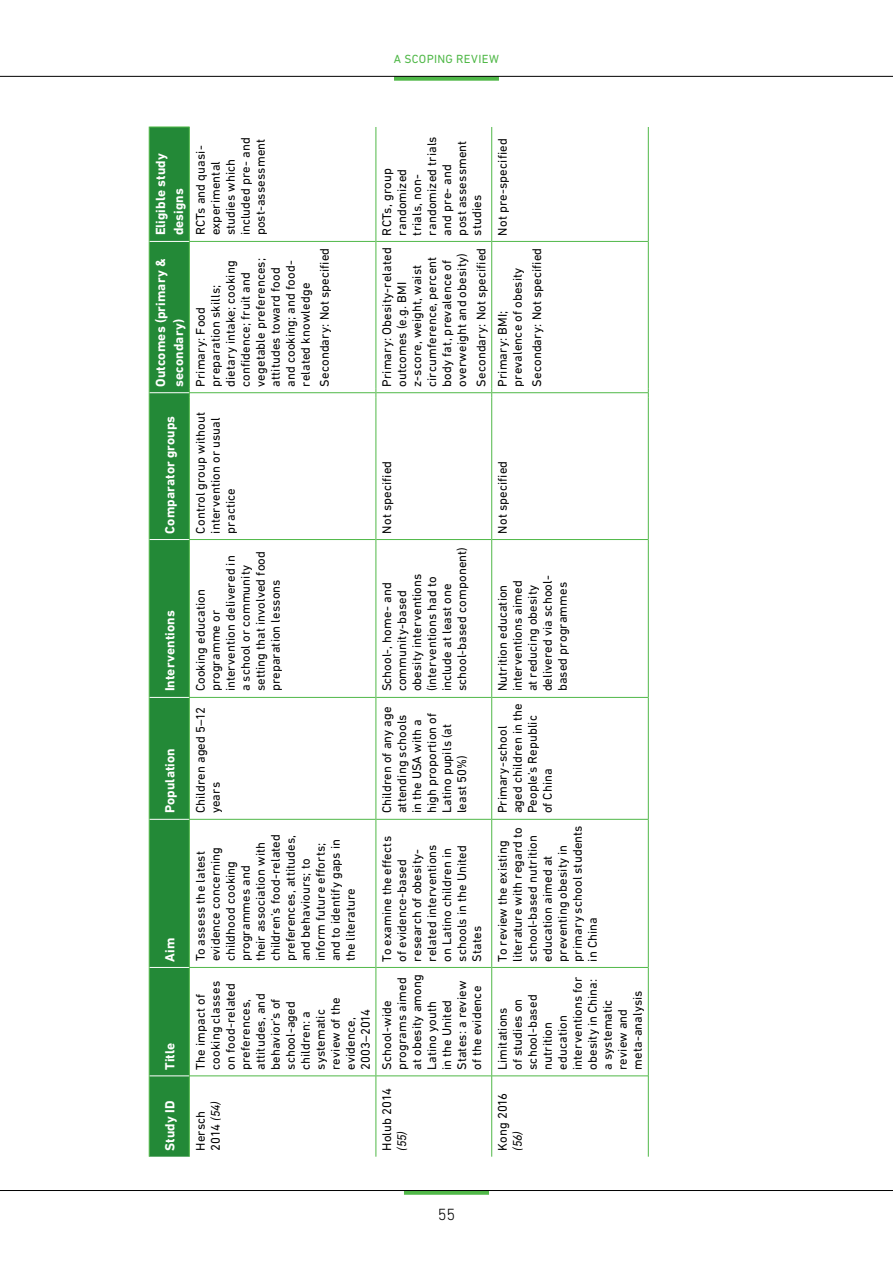
<style>
.page{position:relative;width:893px;height:1263px;background:#fff}
.page>*{position:absolute;margin:0;border:0;box-sizing:border-box;transform-origin:0 0}
.t1{font:300 16.5px "DIN Next LT Pro";color:#000}
.t2{font:700 13.5px/18px "DIN Next LT Pro";letter-spacing:.005em;color:#fff}
.t3{font:12.75px/15px "DIN Next LT Pro";letter-spacing:.01em;color:#000}
.t4{font:italic 12.75px "DIN Next LT Pro";color:#000}
.t5{font:12px "DIN Next LT Pro";letter-spacing:.025em;color:#50b848}
.s1{font-style:italic}
</style>
<div class="page">
<div style="left:404px;top:1190px;width:85px;height:5px;background:#50b848"></div>
<div style="left:394px;top:76px;width:105px;height:5px;background:#50b848"></div>
<hr style="left:0;top:76px;width:893px;height:1px;background:#000">
<hr style="left:0;top:1190px;width:893px;height:1px;background:#000">
<hr style="left:190px;top:1075px;width:186px;height:1px;background:#50b848">
<hr style="left:190px;top:967px;width:186px;height:1px;background:#50b848">
<hr style="left:190px;top:819px;width:186px;height:1px;background:#50b848">
<hr style="left:190px;top:697px;width:186px;height:1px;background:#50b848">
<hr style="left:190px;top:539px;width:186px;height:1px;background:#50b848">
<svg style="left:149px;top:127px;width:41px;height:1030px;background:#268c39"></svg>
<hr style="left:190px;top:392px;width:186px;height:1px;background:#50b848">
<hr style="left:189px;top:241px;width:1px;height:147px;background:#50b848">
<hr style="left:189px;top:127px;width:1px;height:114px;background:#50b848">
<hr style="left:190px;top:241px;width:186px;height:1px;background:#50b848">
<hr style="left:376px;top:1076px;width:1px;height:81px;background:#50b848">
<hr style="left:376px;top:967px;width:1px;height:109px;background:#50b848">
<hr style="left:376px;top:1075px;width:115px;height:1px;background:#50b848">
<hr style="left:376px;top:819px;width:1px;height:148px;background:#50b848">
<hr style="left:376px;top:967px;width:115px;height:1px;background:#50b848">
<hr style="left:376px;top:697px;width:1px;height:122px;background:#50b848">
<hr style="left:376px;top:819px;width:115px;height:1px;background:#50b848">
<hr style="left:376px;top:544px;width:1px;height:153px;background:#50b848">
<hr style="left:376px;top:697px;width:115px;height:1px;background:#50b848">
<hr style="left:376px;top:397px;width:1px;height:142px;background:#50b848">
<hr style="left:376px;top:539px;width:115px;height:1px;background:#50b848">
<hr style="left:376px;top:392px;width:115px;height:1px;background:#50b848">
<hr style="left:376px;top:241px;width:1px;height:147px;background:#50b848">
<hr style="left:376px;top:127px;width:1px;height:114px;background:#50b848">
<hr style="left:376px;top:241px;width:115px;height:1px;background:#50b848">
<hr style="left:491px;top:1076px;width:1px;height:81px;background:#50b848">
<hr style="left:491px;top:967px;width:1px;height:109px;background:#50b848">
<hr style="left:492px;top:1075px;width:156px;height:1px;background:#50b848">
<hr style="left:491px;top:819px;width:1px;height:148px;background:#50b848">
<hr style="left:492px;top:967px;width:156px;height:1px;background:#50b848">
<hr style="left:491px;top:697px;width:1px;height:122px;background:#50b848">
<hr style="left:492px;top:819px;width:156px;height:1px;background:#50b848">
<hr style="left:491px;top:544px;width:1px;height:153px;background:#50b848">
<hr style="left:492px;top:697px;width:156px;height:1px;background:#50b848">
<hr style="left:491px;top:397px;width:1px;height:142px;background:#50b848">
<hr style="left:492px;top:539px;width:156px;height:1px;background:#50b848">
<hr style="left:492px;top:392px;width:156px;height:1px;background:#50b848">
<hr style="left:491px;top:241px;width:1px;height:147px;background:#50b848">
<hr style="left:491px;top:127px;width:1px;height:114px;background:#50b848">
<hr style="left:492px;top:241px;width:156px;height:1px;background:#50b848">
<hr style="left:648px;top:1076px;width:1px;height:81px;background:#50b848">
<hr style="left:648px;top:967px;width:1px;height:109px;background:#50b848">
<hr style="left:648px;top:819px;width:1px;height:148px;background:#50b848">
<hr style="left:648px;top:697px;width:1px;height:122px;background:#50b848">
<hr style="left:648px;top:544px;width:1px;height:153px;background:#50b848">
<hr style="left:648px;top:397px;width:1px;height:142px;background:#50b848">
<hr style="left:648px;top:241px;width:1px;height:147px;background:#50b848">
<hr style="left:648px;top:127px;width:1px;height:114px;background:#50b848">
<hr style="left:150px;top:1075px;width:39px;height:1px;background:#fff">
<hr style="left:150px;top:967px;width:39px;height:1px;background:#fff">
<hr style="left:150px;top:819px;width:39px;height:1px;background:#fff">
<hr style="left:150px;top:697px;width:39px;height:1px;background:#fff">
<hr style="left:150px;top:539px;width:39px;height:1px;background:#fff">
<hr style="left:150px;top:392px;width:39px;height:1px;background:#fff">
<hr style="left:150px;top:241px;width:39px;height:1px;background:#fff">
<p class="t5" style="left:394px;top:52px;width:107px">A SCOPING REVIEW</p>
<p class="t2" style="left:152px;top:235px;width:84px;rotate:-90deg">Eligible study designs</p>
<p class="t2" style="left:152px;top:387px;width:130px;rotate:-90deg">Outcomes (primary &amp; secondary)</p>
<p class="t3" style="left:193px;top:235px;width:100px;rotate:-90deg">RCTS AND QUASI-<br>EXPERIMENTAL<br>STUDIES WHICH<br>INCLUDED PRE- AND<br>POST-ASSESSMENT</p>
<p class="t3" style="left:193px;top:387px;width:130px;rotate:-90deg">PRIMARY: FOOD<br>PREPARATION SKILLS;<br>DIETARY INTAKE; COOKING<br>CONFIDENCE; FRUIT AND<br>VEGETABLE PREFERENCES;<br>ATTITUDES TOWARD FOOD<br>AND COOKING; AND FOOD-<br>RELATED KNOWLEDGE</p>
<p class="t3" style="left:317px;top:387px;width:141px;rotate:-90deg">SECONDARY: NOT SPECIFIED</p>
<p class="t2" style="left:161px;top:534px;width:119px;rotate:-90deg">Comparator groups</p>
<p class="t2" style="left:161px;top:691px;width:82px;rotate:-90deg">Interventions</p>
<p class="t2" style="left:161px;top:813px;width:67px;rotate:-90deg">Population</p>
<p class="t2" style="left:161px;top:961px;width:25px;rotate:-90deg">Aim</p>
<p class="t2" style="left:161px;top:1070px;width:29px;rotate:-90deg">Title</p>
<p class="t3" style="left:193px;top:534px;width:123px;rotate:-90deg">CONTROL GROUP WITHOUT<br>INTERVENTION OR USUAL<br>PRACTICE</p>
<p class="t3" style="left:193px;top:691px;width:142px;rotate:-90deg">COOKING EDUCATION<br>PROGRAMME OR<br>INTERVENTION DELIVERED IN<br>A SCHOOL OR COMMUNITY<br>SETTING THAT INVOLVED FOOD<br>PREPARATION LESSONS</p>
<p class="t3" style="left:193px;top:813px;width:108px;rotate:-90deg">CHILDREN AGED 5–12<br>YEARS</p>
<p class="t3" style="left:193px;top:961px;width:129px;rotate:-90deg">TO ASSESS THE LATEST<br>EVIDENCE CONCERNING<br>CHILDHOOD COOKING<br>PROGRAMMES AND<br>THEIR ASSOCIATION WITH<br>CHILDREN’S FOOD-RELATED<br>PREFERENCES, ATTITUDES,<br>AND BEHAVIOURS; TO<br>INFORM FUTURE EFFORTS;<br>AND TO IDENTIFY GAPS IN<br>THE LITERATURE</p>
<p class="t3" style="left:193px;top:1070px;width:90px;rotate:-90deg">THE IMPACT OF<br>COOKING CLASSES<br>ON FOOD-RELATED<br>PREFERENCES,<br>ATTITUDES, AND<br>BEHAVIOR’S OF<br>SCHOOL-AGED<br>CHILDREN: A<br>SYSTEMATIC<br>REVIEW OF THE<br>EVIDENCE,<br>2003–2014</p>
<p class="t2" style="left:161px;top:1151px;width:50px;rotate:-90deg">Study ID</p>
<p class="t3" style="left:193px;top:1151px;width:51px;rotate:-90deg">HERSCH<br>2014 <span class="s1">(54)</span></p>
<p class="t3" style="left:379px;top:235px;width:101px;rotate:-90deg">RCTS, GROUP<br>RANDOMIZED<br>TRIALS, NON-<br>RANDOMIZED TRIALS<br>AND PRE- AND<br>POST ASSESSMENT<br>STUDIES</p>
<p class="t3" style="left:379px;top:387px;width:141px;rotate:-90deg">PRIMARY: OBESITY-RELATED<br>OUTCOMES (E.G. BMI<br>Z-SCORE, WEIGHT, WAIST<br>CIRCUMFERENCE, PERCENT<br>BODY FAT, PREVALENCE OF<br>OVERWEIGHT AND OBESITY)</p>
<p class="t3" style="left:473px;top:387px;width:141px;rotate:-90deg">SECONDARY: NOT SPECIFIED</p>
<p class="t3" style="left:495px;top:235px;width:99px;rotate:-90deg">NOT PRE-SPECIFIED</p>
<p class="t3" style="left:495px;top:387px;width:121px;rotate:-90deg">PRIMARY: BMI;<br>PREVALENCE OF OBESITY</p>
<p class="t3" style="left:529px;top:387px;width:141px;rotate:-90deg">SECONDARY: NOT SPECIFIED</p>
<p class="t3" style="left:379px;top:534px;width:74px;rotate:-90deg">NOT SPECIFIED</p>
<p class="t3" style="left:379px;top:691px;width:146px;rotate:-90deg">SCHOOL-, HOME- AND<br>COMMUNITY-BASED<br>OBESITY INTERVENTIONS (INTERVENTIONS HAD TO<br>INCLUDE AT LEAST ONE<br>SCHOOL-BASED COMPONENT)</p>
<p class="t3" style="left:379px;top:813px;width:108px;rotate:-90deg">CHILDREN OF ANY AGE<br>ATTENDING SCHOOLS<br>IN THE USA WITH A<br>HIGH PROPORTION OF<br>LATINO PUPILS (AT<br>LEAST 50%)</p>
<p class="t3" style="left:379px;top:961px;width:127px;rotate:-90deg">TO EXAMINE THE EFFECTS<br>OF EVIDENCE-BASED<br>RESEARCH OF OBESITY-<br>RELATED INTERVENTIONS<br>ON LATINO CHILDREN IN<br>SCHOOLS IN THE UNITED<br>STATES</p>
<p class="t3" style="left:379px;top:1070px;width:97px;rotate:-90deg">SCHOOL-WIDE<br>PROGRAMS AIMED<br>AT OBESITY AMONG<br>LATINO YOUTH<br>IN THE UNITED<br>STATES: A REVIEW<br>OF THE EVIDENCE</p>
<p class="t3" style="left:379px;top:1151px;width:64px;rotate:-90deg">HOLUB 2014</p>
<p class="t4" style="left:395px;top:1151px;width:21px;rotate:-90deg">(55)</p>
<p class="t3" style="left:495px;top:534px;width:74px;rotate:-90deg">NOT SPECIFIED</p>
<p class="t3" style="left:495px;top:691px;width:117px;rotate:-90deg">NUTRITION EDUCATION<br>INTERVENTIONS AIMED<br>AT REDUCING OBESITY<br>DELIVERED VIA SCHOOL-<br>BASED PROGRAMMES</p>
<p class="t3" style="left:495px;top:813px;width:111px;rotate:-90deg">PRIMARY-SCHOOL<br>AGED CHILDREN IN THE<br>PEOPLE’S REPUBLIC<br>OF CHINA</p>
<p class="t3" style="left:495px;top:961px;width:138px;rotate:-90deg">TO REVIEW THE EXISTING<br>LITERATURE WITH REGARD TO<br>SCHOOL-BASED NUTRITION<br>EDUCATION AIMED AT<br>PREVENTING OBESITY IN<br>PRIMARY SCHOOL STUDENTS<br>IN CHINA</p>
<p class="t3" style="left:495px;top:1070px;width:95px;rotate:-90deg">LIMITATIONS<br>OF STUDIES ON<br>SCHOOL-BASED<br>NUTRITION<br>EDUCATION<br>INTERVENTIONS FOR<br>OBESITY IN CHINA:<br>A SYSTEMATIC<br>REVIEW AND<br>META-ANALYSIS</p>
<p class="t3" style="left:495px;top:1151px;width:60px;rotate:-90deg">KONG 2016</p>
<p class="t4" style="left:510px;top:1151px;width:21px;rotate:-90deg">(56)</p>
<p class="t1" style="left:438px;top:1205px;width:19px">55</p>
</div>
